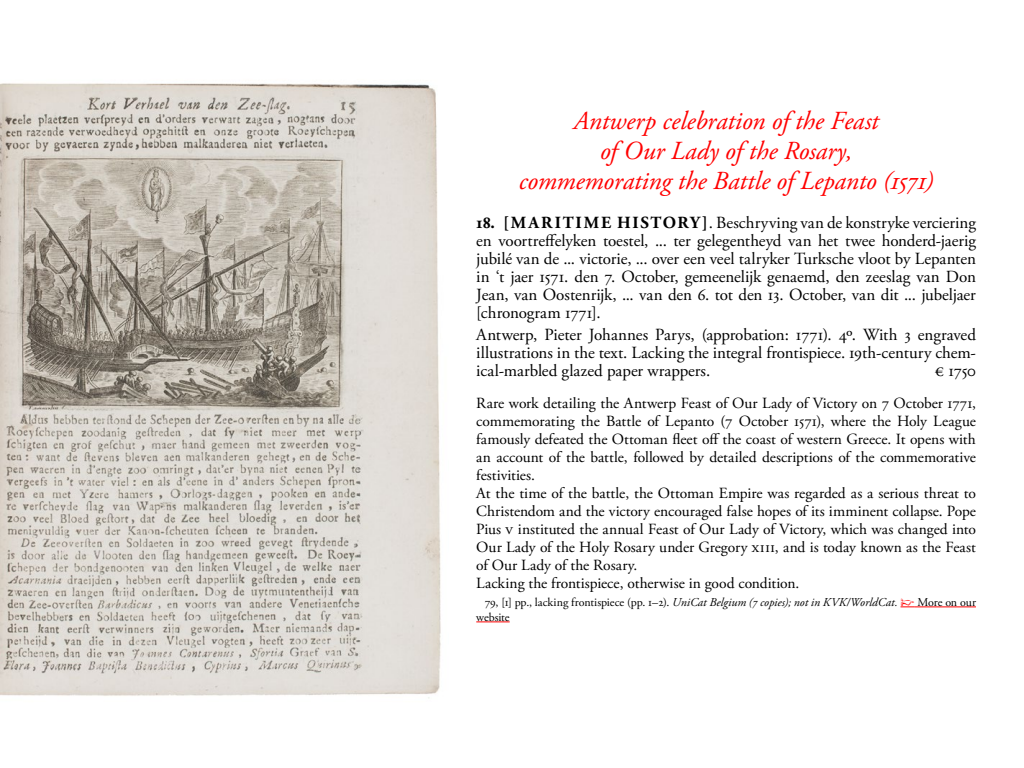
<style>
.page{position:relative;width:1024px;height:768px;background:#fff}
.page>*{position:absolute;margin:0;border:0;box-sizing:border-box;transform-origin:0 0}
.t1{font:italic 26px/30px "Adobe Garamond Pro";letter-spacing:-.005em;color:#f00;text-align:center}
.t2{font:17px/18px "Adobe Garamond Pro";letter-spacing:-.01em;color:#000;text-align:justify}
.t3{font:15.5px/18px "Adobe Garamond Pro";letter-spacing:-.01em;color:#000}
.t4{font:12px/15px "Adobe Garamond Pro";letter-spacing:-.015em;color:#000}
.s1{font-weight:700}
.s2{font-style:italic}
.s3{font-family:"IM FELL English PRO Roman";color:#f00}
</style>
<div class="page">
<svg style="left:901px;top:607px;width:14px;height:1px"></svg>
<hr style="left:915px;top:607px;width:61px;height:1px;background:#f00">
<hr style="left:476px;top:622px;width:34px;height:1px;background:#f00">
<img style="left:0;top:83px;width:441px;height:615px">
<h1 class="t1" style="left:519px;top:106px;width:416px">Antwerp celebration of the Feast<br>of Our Lady of the Rosary,<br>commemorating the Battle of Lepanto (1571)</h1>
<p class="t2" style="left:476px;top:214px;width:501px"><span class="s1">18. [MARITIME HISTORY]</span>. Beschryving van de konstryke verciering en voortreffelyken toestel, ... ter gelegentheyd van het twee honderd-jaerig jubilé van de ... victorie, ... over een veel talryker Turksche vloot by Lepanten in ‘t jaer 1571. den 7. October, gemeenelijk genaemd, den zeeslag van Don Jean, van Oostenrijk, ... van den 6. tot den 13. October, van dit ... jubeljaer [chronogram 1771].</p>
<p class="t2" style="left:476px;top:326px;width:501px">Antwerp, Pieter Johannes Parys, (approbation: 1771). 4º. With 3 engraved illustrations in the text. Lacking the integral frontispiece. 19th-century chem&shy;ical-marbled glazed paper wrappers.</p>
<p class="t2" style="left:935px;top:362px;width:43px">€ 1750</p>
<p class="t3" style="left:476px;top:394px;width:501px">Rare work detailing the Antwerp Feast of Our Lady of Victory on 7 October 1771, commemorating the Battle of Lepanto (7 October 1571), where the Holy League famously defeated the Ottoman fleet off the coast of western Greece. It opens with an account of the battle, followed by detailed descriptions of the commemorative festivities.<br>At the time of the battle, the Ottoman Empire was regarded as a serious threat to Christendom and the victory encouraged false hopes of its imminent collapse. Pope Pius V instituted the annual Feast of Our Lady of Victory, which was changed into Our Lady of the Holy Rosary under Gregory XIII, and is today known as the Feast of Our Lady of the Rosary.<br>Lacking the frontispiece, otherwise in good condition.</p>
<p class="t4" style="left:476px;top:595px;width:501px;text-indent:9px">79, [1] pp., lacking frontispiece (pp. 1–2). <span class="s2">UniCat Belgium (7 copies); not in KVK/WorldCat.</span> <span class="s3">☞</span> More on our website</p>
</div>
